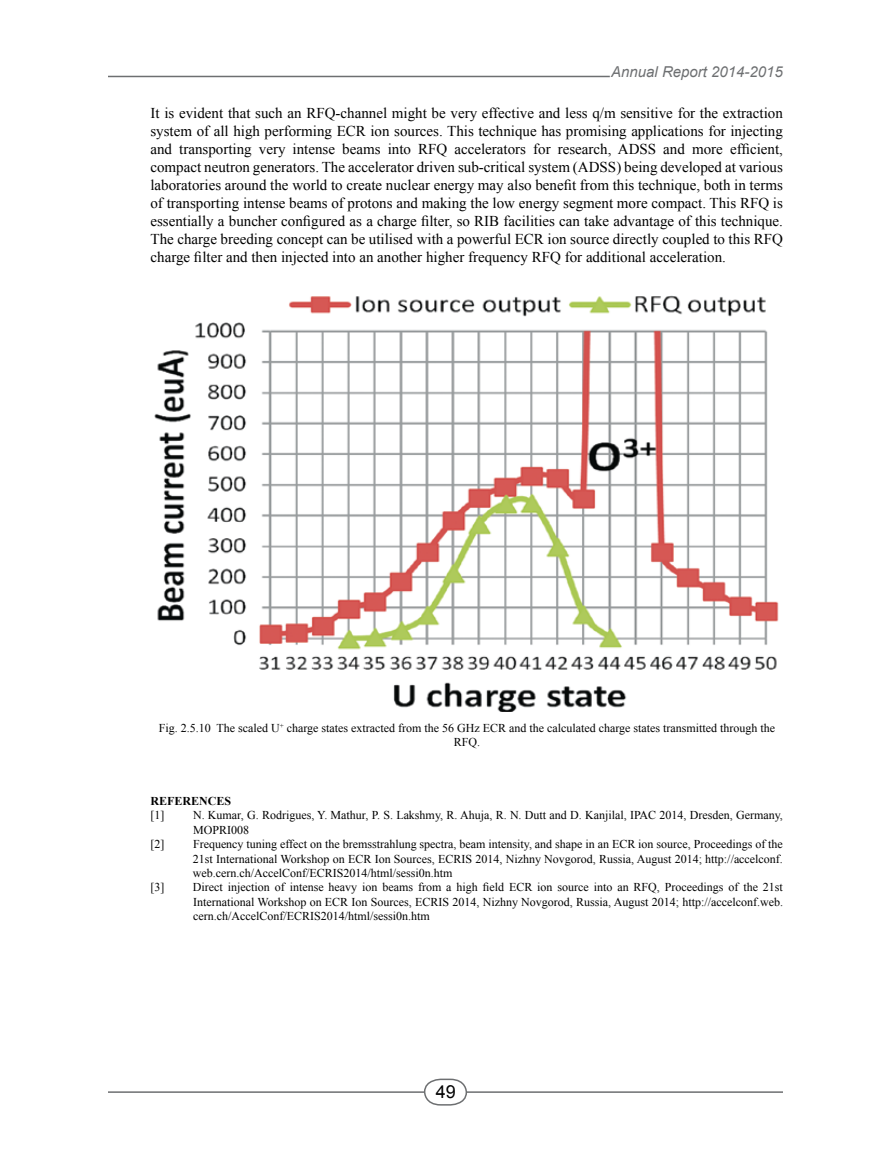
<style>
.page{position:relative;width:891px;height:1161px;background:#fff}
.page>*{position:absolute;margin:0;border:0;box-sizing:border-box;transform-origin:0 0}
.t1{font:18px "Arial";color:#000}
.t2{font:15px/18px "Times New Roman";color:#000;text-align:justify}
.t3{font:italic 15px "Arial";color:#6d6f71}
.t4{font:12px/14.4px "Times New Roman";color:#000;text-align:justify}
.t5{font:700 12px "Times New Roman";color:#000}
</style>
<div class="page">
<hr style="left:108px;top:76px;width:502px;height:1px;background:#6d6f71">
<hr style="left:108px;top:1091px;width:675px;height:2px;background:#6d6f71">
<svg style="left:423px;top:1078px;width:45px;height:28px"></svg>
<img style="left:154px;top:295px;width:625px;height:417px">
<p class="t3" style="left:611px;top:62px;width:173px">Annual Report 2014-2015</p>
<p class="t2" style="left:150px;top:104px;width:634px">It is evident that such an RFQ-channel might be very effective and less q/m sensitive for the extraction system of all high performing ECR ion sources. This technique has promising applications for injecting and transporting very intense beams into RFQ accelerators for research, ADSS and more efficient, compact neutron generators. The accelerator driven sub-critical system (ADSS) being developed at various laboratories around the world to create nuclear energy may also benefit from this technique, both in terms of transporting intense beams of protons and making the low energy segment more compact. This RFQ is essentially a buncher configured as a charge filter, so RIB facilities can take advantage of this technique.<br>The charge breeding concept can be utilised with a powerful ECR ion source directly coupled to this RFQ charge filter and then injected into an another higher frequency RFQ for additional acceleration.</p>
<p class="t4" style="left:159px;top:720px;width:618px;text-align:center">Fig. 2.5.10 The scaled U<sup>+</sup> charge states extracted from the 56 GHz ECR and the calculated charge states transmitted through the<br>RFQ.</p>
<p class="t5" style="left:151px;top:793px;width:82px">REFERENCES</p>
<p class="t4" style="left:151px;top:808px;width:15px">[1]</p>
<p class="t4" style="left:193px;top:808px;width:591px">N. Kumar, G. Rodrigues, Y. Mathur, P. S. Lakshmy, R. Ahuja, R. N. Dutt and D. Kanjilal, IPAC 2014, Dresden, Germany,<br>MOPRI008</p>
<p class="t4" style="left:150px;top:837px;width:15px">[2]</p>
<p class="t4" style="left:193px;top:837px;width:591px">Frequency tuning effect on the bremsstrahlung spectra, beam intensity, and shape in an ECR ion source, Proceedings of the 21st International Workshop on ECR Ion Sources, ECRIS 2014, Nizhny Novgorod, Russia, August 2014; http://accelconf. web.cern.ch/AccelConf/ECRIS2014/html/sessi0n.htm</p>
<p class="t4" style="left:150px;top:880px;width:15px">[3]</p>
<p class="t4" style="left:193px;top:880px;width:592px">Direct injection of intense heavy ion beams from a high field ECR ion source into an RFQ, Proceedings of the 21st International Workshop on ECR Ion Sources, ECRIS 2014, Nizhny Novgorod, Russia, August 2014; http://accelconf.web. cern.ch/AccelConf/ECRIS2014/html/sessi0n.htm</p>
<p class="t1" style="left:436px;top:1080px;width:22px">49</p>
</div>
